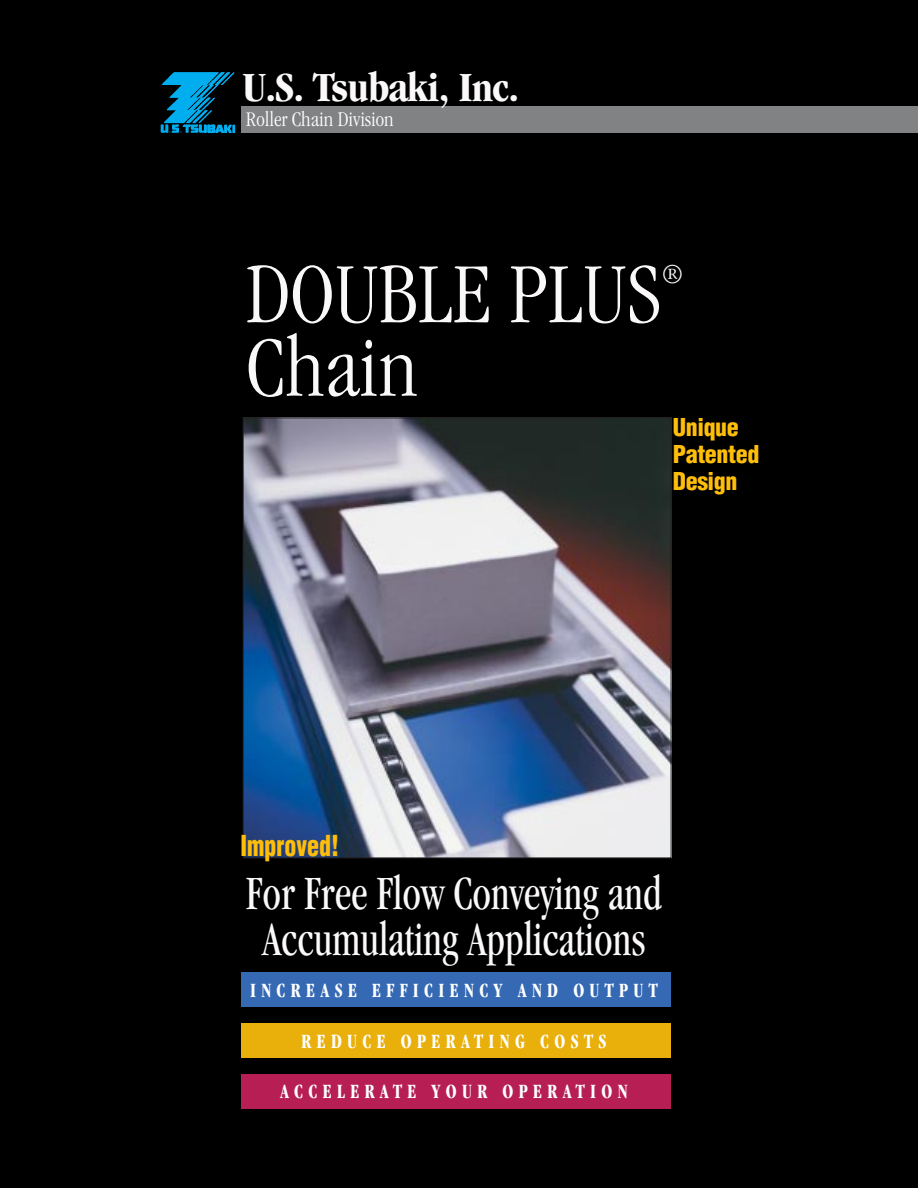
<style>
.page{position:relative;width:918px;height:1188px;background:#000}
.page>*{position:absolute;margin:0;border:0;box-sizing:border-box;transform-origin:0 0}
.t1{font:300 condensed 88.5px "Garamond";color:#faf8f8}
.t2{font:condensed 49.5px/46.5px "Garamond";color:#faf8f8;text-align:center;scale:.85 1}
.t3{font:700 condensed 43.05px "Garamond";letter-spacing:-.02em;color:#faf8f8}
.t4{font:300 condensed 28.5px "Garamond";color:#faf8f8}
.t5{font:900 condensed 28.2px "Helvetica";color:#febe0a;scale:.85 1}
.t6{font:900 condensed 24px/26.7px "Helvetica";letter-spacing:-.015em;color:#febe0a}
.t7{font:300 condensed 21.45px "Garamond";color:#fff}
.t8{font:700 condensed 21px "Garamond";letter-spacing:.3em;color:#fff;scale:.85 1}
</style>
<div class="page">
<div style="left:241px;top:972px;width:429px;height:35px;background:#3569b3"></div>
<div style="left:241px;top:1074px;width:429px;height:35px;background:#b61e54"></div>
<div style="left:241px;top:1023px;width:429px;height:35px;background:#e9af0a"></div>
<img style="left:245px;top:420px;width:424px;height:436px">
<div style="left:241px;top:106px;width:677px;height:27px;background:#808284"></div>
<img style="left:160px;top:72px;width:76px;height:62px">
<h3 class="t3" style="left:242px;top:71px;width:278px">U.S. Tsubaki, Inc.</h3>
<p class="t7" style="left:246px;top:111px;width:150px">Roller Chain Division</p>
<h1 class="t1" style="left:246px;top:259px;width:417px">DOUBLE PLUS</h1>
<h3 class="t4" style="left:661px;top:262px;width:24px">®</h3>
<h1 class="t1" style="left:246px;top:333px;width:173px">Chain</h1>
<p class="t6" style="left:673px;top:416px;width:88px">Unique<br>Patented<br>Design</p>
<h3 class="t5" style="left:241px;top:835px;width:117px">Improved!</h3>
<h2 class="t2" style="left:246px;top:874px;width:491px">For Free Flow Conveying and<br>Accumulating Applications</h2>
<p class="t8" style="left:250px;top:983px;width:481px">INCREASE EFFICIENCY AND OUTPUT</p>
<p class="t8" style="left:301px;top:1034px;width:360px">REDUCE OPERATING COSTS</p>
<p class="t8" style="left:280px;top:1083px;width:411px">ACCELERATE YOUR OPERATION</p>
</div>
